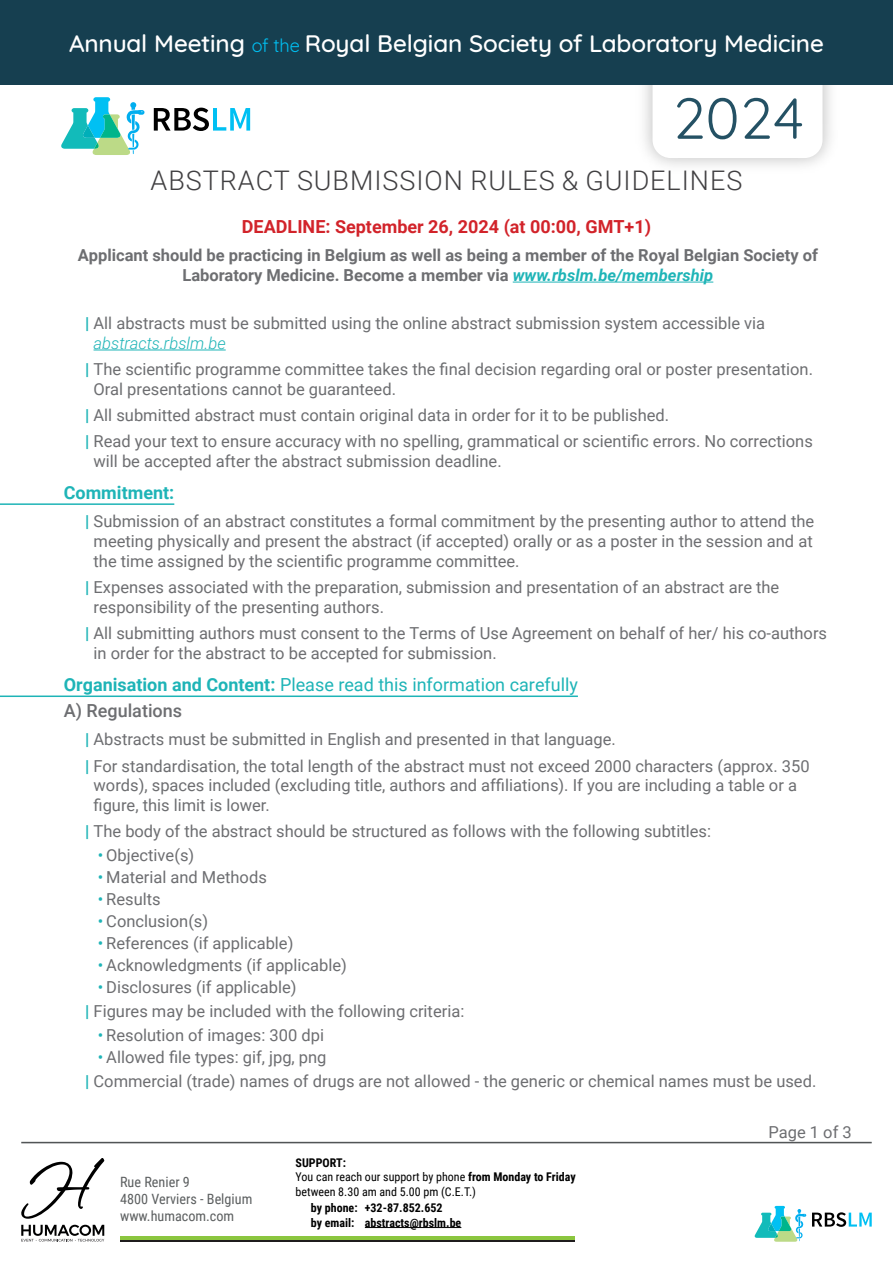
<style>
.page{position:relative;width:893px;height:1263px;background:#fff}
.page>*{position:absolute;margin:0;border:0;box-sizing:border-box;transform-origin:0 0}
.t1{font:57.75px "Quicksand";color:#245164}
.t2{font:300 27px "Roboto";letter-spacing:.035em;color:#414042}
.t3{font:500 24.3px "Quicksand";letter-spacing:-.005em;color:#fff}
.t4{font:18px/25.8px "Roboto";color:#1eb4b7}
.t5{font:700 18px "Roboto";color:#d2232a}
.t6{font:700 18px "Roboto";color:#1eb4b7}
.t7{font:16.5px/19.8px "Roboto";color:#6d6e71}
.t8{font:700 16.5px/19.8px "Roboto";color:#6d6e71;text-align:center}
.t9{font:14.25px/17.1px "Roboto Condensed";color:#5c5f60}
.t10{font:12px/14.4px "Roboto Condensed";color:#000}
.t11{font:700 12px/14.4px "Roboto Condensed";color:#000}
.s1{font-weight:400;font-size:18.15px;color:#00c0f3}
.s2{font-style:italic;color:#1eb4b7}
.s3{font-weight:900;color:#1eb4b7}
.s4{font-weight:300;font-style:italic;color:#1eb4b7}
.s5{font-weight:700}
.s6{font-weight:500;color:#6d6e71}
.s7{color:#1eb4b7}
</style>
<div class="page">
<img style="left:630px;top:84px;width:215px;height:82px">
<svg style="left:652px;top:84px;width:171px;height:74px"></svg>
<hr style="left:365px;top:1227px;width:96px;height:1px;background:#000">
<svg style="left:21px;top:1158px;width:83px;height:61px"></svg>
<svg style="left:21px;top:1225px;width:83px;height:16px"></svg>
<hr style="left:120px;top:1236px;width:455px;height:3px;background:#8bc63f">
<hr style="left:120px;top:1240px;width:455px;height:2px;background:#1f1c1d">
<hr style="left:21px;top:1142px;width:851px;height:1px;background:#525556">
<svg style="left:154px;top:108px;width:96px;height:23px"></svg>
<svg style="left:61px;top:97px;width:83px;height:58px"></svg>
<svg style="left:812px;top:1212px;width:60px;height:15px"></svg>
<svg style="left:754px;top:1206px;width:52px;height:36px"></svg>
<div style="left:0;top:0;width:893px;height:84px;background:#163f50"></div>
<hr style="left:513px;top:282px;width:200px;height:1px;background:#1eb4b7">
<hr style="left:94px;top:350px;width:132px;height:1px;background:#1eb4b7">
<hr style="left:0;top:503px;width:174px;height:2px;background:#1eb4b7">
<hr style="left:0;top:695px;width:578px;height:2px;background:#1eb4b7">
<h3 class="t3" style="left:69px;top:24px;width:756px">Annual Meeting <span class="s1">of the</span> Royal Belgian Society of Laboratory Medicine</h3>
<h1 class="t1" style="left:673px;top:73px;width:133px">2024</h1>
<h2 class="t2" style="left:151px;top:161px;width:593px">ABSTRACT SUBMISSION RULES &amp; GUIDELINES</h2>
<p class="t5" style="left:242px;top:214px;width:411px">DEADLINE: September 26, 2024 (at 00:00, GMT+1)</p>
<p class="t8" style="left:78px;top:245px;width:742px">Applicant should be practicing in Belgium as well as being a member of the Royal Belgian Society of<br>Laboratory Medicine. Become a member via <span class="s2">www.rbslm.be/membership</span></p>
<p class="t7" style="left:94px;top:313px;width:673px;text-indent:-8px"><span class="s3">|</span> All abstracts must be submitted using the online abstract submission system accessible via <span class="s4">abstracts.rbslm.be</span></p>
<p class="t7" style="left:94px;top:359px;width:721px;text-indent:-8px"><span class="s3">|</span> The scientific programme committee takes the final decision regarding oral or poster presentation.<br>Oral presentations cannot be guaranteed.</p>
<p class="t7" style="left:85px;top:401px;width:729px;line-height:26.2px"><span class="s3">|</span> All submitted abstract must contain original data in order for it to be published.<br><span class="s3">|</span> Read your text to ensure accuracy with no spelling, grammatical or scientific errors. No corrections</p>
<p class="t7" style="left:94px;top:451px;width:410px">will be accepted after the abstract submission deadline.</p>
<p class="t6" style="left:64px;top:480px;width:112px">Commitment:</p>
<p class="t7" style="left:94px;top:511px;width:722px;text-align:justify;text-indent:-8px"><span class="s3">|</span> Submission of an abstract constitutes a formal commitment by the presenting author to attend the meeting physically and present the abstract (if accepted) orally or as a poster in the session and at the time assigned by the scientific programme committee.</p>
<p class="t7" style="left:94px;top:577px;width:687px;text-indent:-8px"><span class="s3">|</span> Expenses associated with the preparation, submission and presentation of an abstract are the responsibility of the presenting authors.</p>
<p class="t7" style="left:94px;top:623px;width:735px;text-indent:-8px"><span class="s3">|</span> All submitting authors must consent to the Terms of Use Agreement on behalf of her/ his co-authors in order for the abstract to be accepted for submission.</p>
<p class="t4" style="left:64px;top:671px;width:516px"><span class="s5">Organisation and Content:</span> Please read this information carefully<br><span class="s6">A) Regulations</span></p>
<p class="t7" style="left:85px;top:726px;width:726px;line-height:26.2px"><span class="s3">|</span> Abstracts must be submitted in English and presented in that language.<br><span class="s3">|</span> For standardisation, the total length of the abstract must not exceed 2000 characters (approx. 350</p>
<p class="t7" style="left:94px;top:775px;width:705px">words), spaces included (excluding title, authors and affiliations). If you are including a table or a figure, this limit is lower.</p>
<p class="t7" style="left:85px;top:821px;width:627px"><span class="s3">|</span> The body of the abstract should be structured as follows with the following subtitles:</p>
<p class="t7" style="left:98px;top:845px;width:98px"><span class="s7">•</span> Objective(s)</p>
<p class="t7" style="left:98px;top:867px;width:171px"><span class="s7">•</span> Material and Methods</p>
<p class="t7" style="left:98px;top:889px;width:64px"><span class="s7">•</span> Results</p>
<p class="t7" style="left:98px;top:911px;width:112px"><span class="s7">•</span> Conclusion(s)</p>
<p class="t7" style="left:98px;top:933px;width:197px"><span class="s7">•</span> References (if applicable)</p>
<p class="t7" style="left:98px;top:955px;width:251px"><span class="s7">•</span> Acknowledgments (if applicable)</p>
<p class="t7" style="left:85px;top:974px;width:381px;line-height:24px;text-indent:13px"><span class="s7">•</span> Disclosures (if applicable)<br><span class="s3">|</span> Figures may be included with the following criteria:</p>
<p class="t7" style="left:98px;top:1025px;width:228px"><span class="s7">•</span> Resolution of images: 300 dpi</p>
<p class="t7" style="left:85px;top:1045px;width:733px;line-height:24px;text-indent:13px"><span class="s7">•</span> Allowed file types: gif, jpg, png<br><span class="s3">|</span> Commercial (trade) names of drugs are not allowed - the generic or chemical names must be used.</p>
<p class="t9" style="left:120px;top:1173px;width:134px">Rue Renier 9<br>4800 Verviers - Belgium www.humacom.com</p>
<p class="t10" style="left:296px;top:1155px;width:282px"><span class="s5">SUPPORT:<br></span>You can reach our support by phone <span class="s5">from Monday to Friday </span>between 8.30 am and 5.00 pm (C.E.T.)</p>
<p class="t11" style="left:311px;top:1200px;width:152px">by phone: +32-87.852.652<br>by email: abstracts@rbslm.be</p>
<p class="t7" style="left:768px;top:1121px;width:85px">Page 1 of 3</p>
</div>
